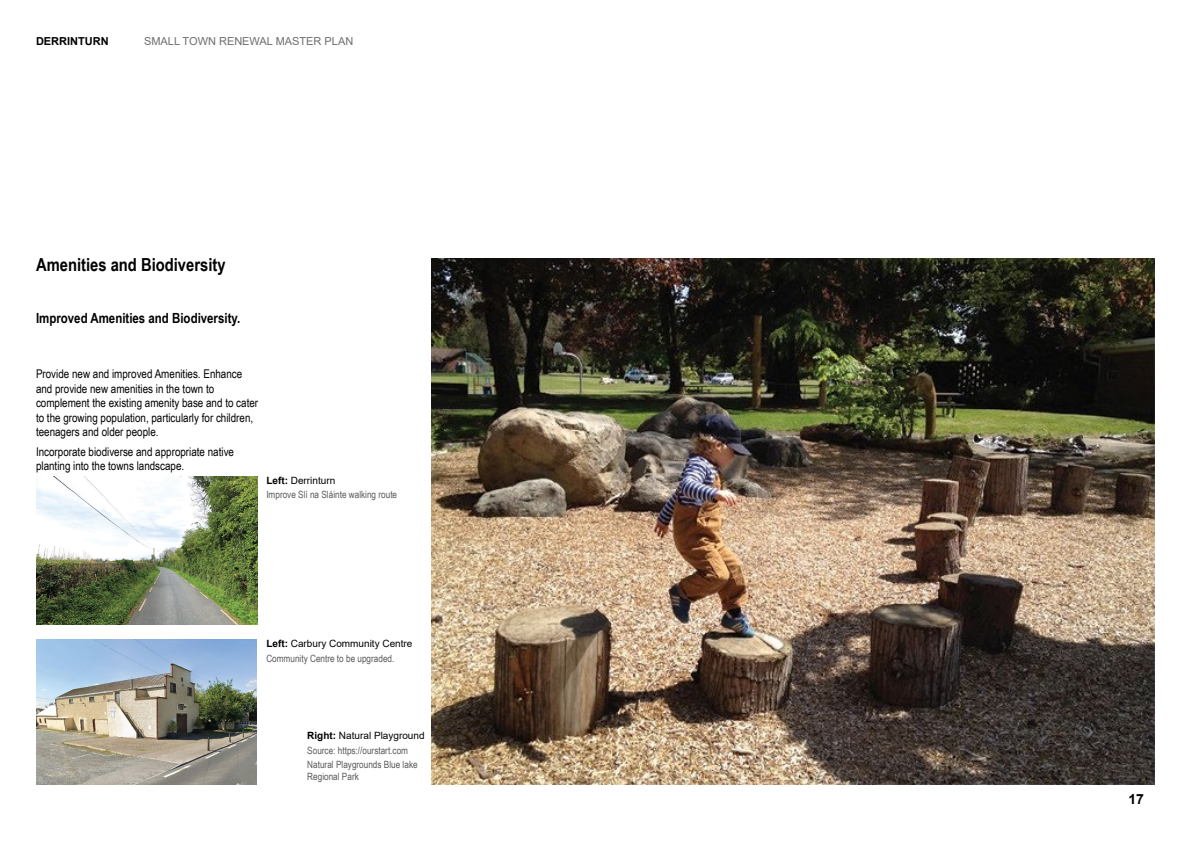
<style>
.page{position:relative;width:1191px;height:842px;background:#fff}
.page>*{position:absolute;margin:0;border:0;box-sizing:border-box;transform-origin:0 0}
.Heading_2{font:700 18px "Arial Narrow";color:#000}
.t1{font:700 14px "Arial Narrow";color:#000}
.t2{font:700 14px "Arial";color:#000}
.t3{font:12px/14.4px "Arial Narrow";color:#000}
.t4{font:11px "Arial";color:#6d6e71}
.t5{font:700 11px "Arial";color:#000}
.t6{font:10px/12px "Arial Narrow";color:#58595b}
.t7{font:10px "Arial";color:#000}
.s1{font-weight:700}
</style>
<div class="page">
<img style="left:36px;top:476px;width:221px;height:148px">
<img style="left:36px;top:640px;width:220px;height:144px">
<img style="left:431px;top:258px;width:724px;height:526px">
<p class="t5" style="left:36px;top:33px;width:74px">DERRINTURN</p>
<p class="t4" style="left:144px;top:33px;width:211px">SMALL TOWN RENEWAL MASTER PLAN</p>
<p class="Heading_2" style="left:36px;top:251px;width:191px">Amenities and Biodiversity</p>
<p class="t1" style="left:36px;top:307px;width:206px">Improved Amenities and Biodiversity.</p>
<p class="t3" style="left:36px;top:366px;width:224px">Provide new and improved Amenities. Enhance and provide new amenities in the town to complement the existing amenity base and to cater to the growing population, particularly for children, teenagers and older people.</p>
<p class="t3" style="left:36px;top:444px;width:200px">Incorporate biodiverse and appropriate native planting into the towns landscape.</p>
<p class="t7" style="left:266px;top:473px;width:70px"><span class="s1">Left:</span> Derrinturn</p>
<p class="t6" style="left:266px;top:488px;width:132px">Improve Slí na Sláinte walking route</p>
<p class="t7" style="left:266px;top:637px;width:148px"><span class="s1">Left:</span> Carbury Community Centre</p>
<p class="t6" style="left:266px;top:652px;width:130px">Community Centre to be upgraded.</p>
<p class="t7" style="left:307px;top:728px;width:119px"><span class="s1">Right:</span> Natural Playground</p>
<p class="t6" style="left:307px;top:744px;width:102px">Source: https://ourstart.com</p>
<p class="t6" style="left:307px;top:758px;width:112px">Natural Playgrounds Blue lake<br>Regional Park</p>
<p class="t2" style="left:1128px;top:789px;width:17px">17</p>
</div>
